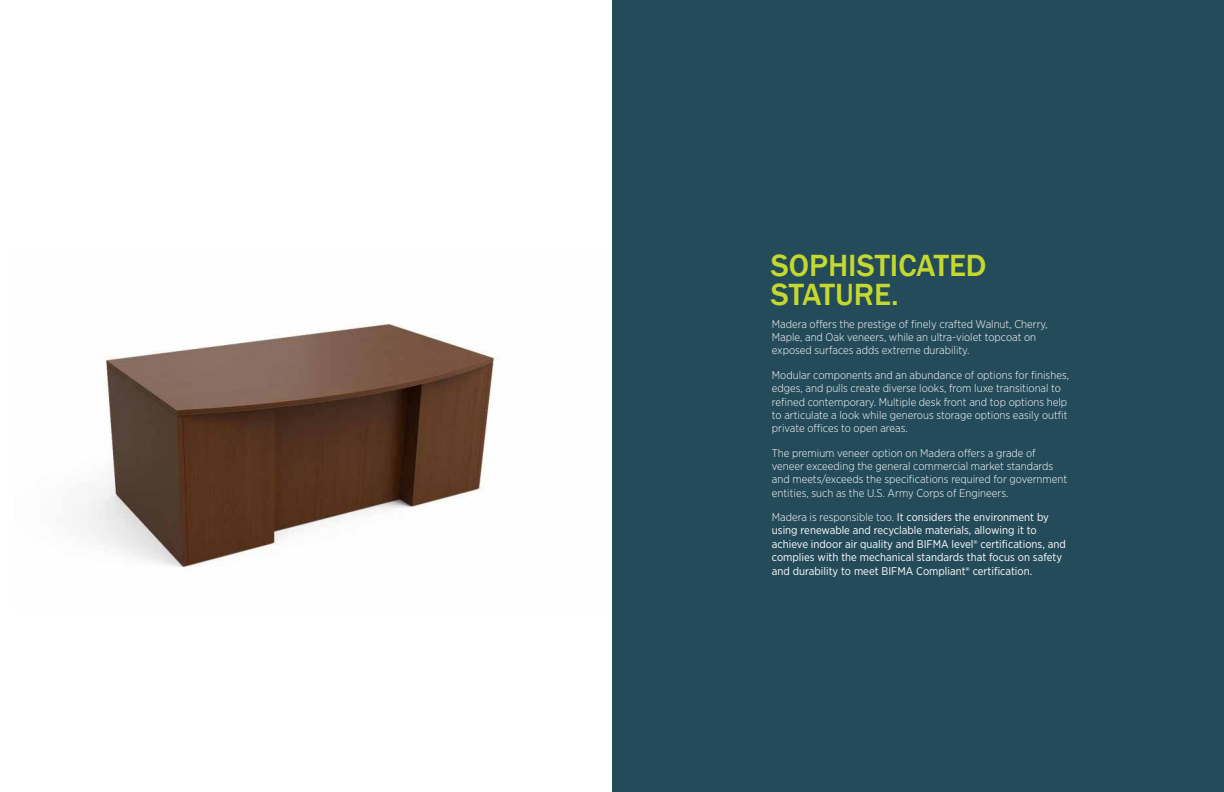
<style>
.page{position:relative;width:1224px;height:792px;background:#fff}
.page>*{position:absolute;margin:0;border:0;box-sizing:border-box;transform-origin:0 0}
.t1{font:500 31.6px/29.6px "Franklin Gothic";color:#c4d82e}
.t2{font:300 11.2px/13.4px "Gotham Narrow";color:#fff}
.t3{font:11.2px/13.4px "Gotham Narrow";color:#fff}
.s1{font-weight:300}
</style>
<div class="page">
<div style="left:612px;top:0;width:612px;height:792px;background:#244b5a"></div>
<img style="left:82px;top:324px;width:416px;height:244px">
<h1 class="t1" style="left:771px;top:251px;width:217px">SOPHISTICATED<br>STATURE.</h1>
<p class="t2" style="left:772px;top:317px;width:277px">Madera offers the prestige of finely crafted Walnut, Cherry,<br>Maple, and Oak veneers, while an ultra-violet topcoat on exposed surfaces adds extreme durability.</p>
<p class="t2" style="left:772px;top:368px;width:299px">Modular components and an abundance of options for finishes, edges, and pulls create diverse looks, from luxe transitional to refined contemporary. Multiple desk front and top options help to articulate a look while generous storage options easily outfit private offices to open areas.</p>
<p class="t2" style="left:772px;top:446px;width:297px">The premium veneer option on Madera offers a grade of veneer exceeding the general commercial market standards and meets/exceeds the specifications required for government entities, such as the U.S. Army Corps of Engineers.</p>
<p class="t3" style="left:772px;top:510px;width:295px"><span class="s1">Madera is responsible too.</span> It considers the environment by using renewable and recyclable materials, allowing it to achieve indoor air quality and BIFMA level® certifications, and complies with the mechanical standards that focus on safety and durability to meet BIFMA Compliant® certification.</p>
</div>
